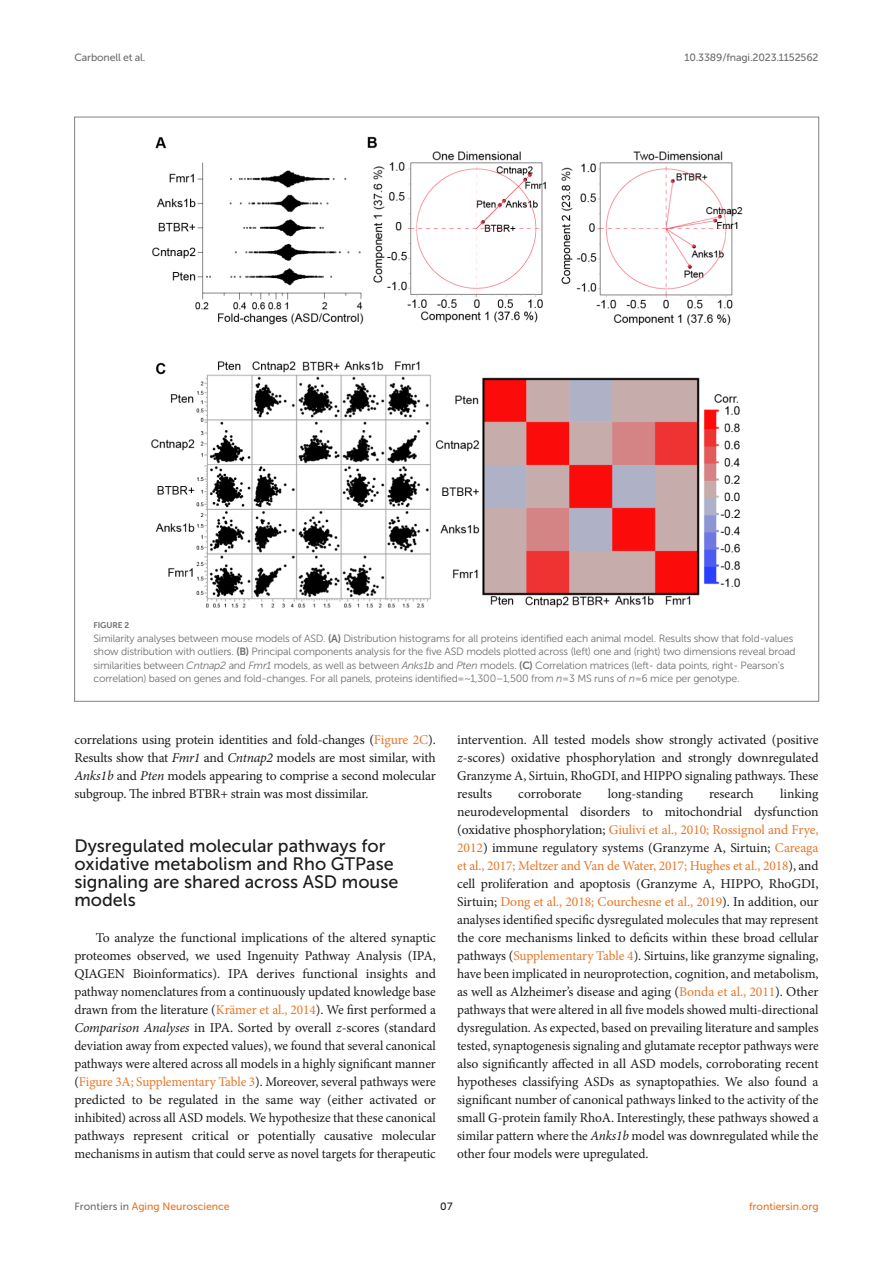
<style>
.page{position:relative;width:893px;height:1263px;background:#fff}
.page>*{position:absolute;margin:0;border:0;box-sizing:border-box;transform-origin:0 0}
.HEAD_2{font:18px/18px "Museo Sans 500";color:#1b1c1b}
.TEXT_FLUSH{font:13.5px/18px "Minion Pro";letter-spacing:-.01em;color:#1b1c1b;text-align:justify}
.FIG_LEG{font:10.5px/13.5px "Museo Sans 300";letter-spacing:-.02em;color:#706f70}
.t1{font:10.5px "Museo Sans 500";color:#e87626}
.t2{font:10.5px "Museo Sans 500";letter-spacing:-.015em;color:#706f70}
.t3{font:10.5px "Museo Sans 500";color:#1b1c1b}
.FIG_HD{font:8.25px "Museo Sans 700";letter-spacing:-.01em;color:#706f70}
.s1{font-family:"Museo Sans 700"}
.s2{font-style:italic}
.s3{color:#e87626}
.s4{color:#706f70}
</style>
<div class="page">
<img style="left:151px;top:136px;width:592px;height:472px">
<p class="t2" style="left:74px;top:51px;width:73px">Carbonell et al.</p>
<p class="t2" style="left:684px;top:51px;width:135px">10.3389/fnagi.2023.1152562</p>
<p class="FIG_HD" style="left:94px;top:621px;width:37px">FIGURE 2</p>
<p class="FIG_LEG" style="left:94px;top:631px;width:704px">Similarity analyses between mouse models of ASD. <span class="s1">(A)</span> Distribution histograms for all proteins identified each animal model. Results show that fold-values show distribution with outliers. <span class="s1">(B)</span> Principal components analysis for the five ASD models plotted across (left) one and (right) two dimensions reveal broad similarities between <span class="s2">Cntnap2</span> and <span class="s2">Fmr1</span> models, as well as between <span class="s2">Anks1b</span> and <span class="s2">Pten</span> models. <span class="s1">(C)</span> Correlation matrices (left- data points, right- Pearson’s correlation) based on genes and fold-changes. For all panels, proteins identified = ~1,300–1,500 from <span class="s2">n</span> = 3 MS runs of <span class="s2">n</span> = 6 mice per genotype.</p>
<p class="TEXT_FLUSH" style="left:74px;top:731px;width:363px">correlations using protein identities and fold-changes (<span class="s3">Figure 2C</span>).<br>Results show that <span class="s2">Fmr1</span> and <span class="s2">Cntnap2</span> models are most similar, with <span class="s2">Anks1b</span> and <span class="s2">Pten</span> models appearing to comprise a second molecular subgroup. The inbred BTBR+ strain was most dissimilar.</p>
<p class="HEAD_2" style="left:74px;top:837px;width:325px">Dysregulated molecular pathways for oxidative metabolism and Rho GTPase signaling are shared across ASD mouse models</p>
<p class="TEXT_FLUSH" style="left:74px;top:929px;width:363px;text-indent:21px">To analyze the functional implications of the altered synaptic proteomes observed, we used Ingenuity Pathway Analysis (IPA, QIAGEN Bioinformatics). IPA derives functional insights and pathway nomenclatures from a continuously updated knowledge base drawn from the literature (<span class="s3">Krämer et al., 2014</span>). We first performed a <span class="s2">Comparison Analyses</span> in IPA. Sorted by overall <span class="s2">z</span>-scores (standard deviation away from expected values), we found that several canonical pathways were altered across all models in a highly significant manner (<span class="s3">Figure 3A; Supplementary Table 3</span>). Moreover, several pathways were predicted to be regulated in the same way (either activated or inhibited) across all ASD models. We hypothesize that these canonical pathways represent critical or potentially causative molecular mechanisms in autism that could serve as novel targets for therapeutic</p>
<p class="TEXT_FLUSH" style="left:457px;top:731px;width:363px">intervention. All tested models show strongly activated (positive <span class="s2">z</span>-scores) oxidative phosphorylation and strongly downregulated Granzyme A, Sirtuin, RhoGDI, and HIPPO signaling pathways. These results</p>
<p class="TEXT_FLUSH" style="left:457px;top:785px;width:363px;text-indent:323px">linking neurodevelopmental disorders to mitochondrial dysfunction (oxidative phosphorylation; <span class="s3">Giulivi et al., 2010; Rossignol and Frye, 2012</span>) immune regulatory systems (Granzyme A, Sirtuin; <span class="s3">Careaga et al., 2017; Meltzer and Van de Water, 2017; Hughes et al., 2018</span>), and cell proliferation and apoptosis (Granzyme A, HIPPO, RhoGDI, Sirtuin; <span class="s3">Dong et al., 2018; Courchesne et al., 2019</span>). In addition, our analyses identified specific dysregulated molecules that may represent the core mechanisms linked to deficits within these broad cellular pathways (<span class="s3">Supplementary Table 4</span>). Sirtuins, like granzyme signaling, have been implicated in neuroprotection, cognition, and metabolism, as well as Alzheimer’s disease and aging (<span class="s3">Bonda et al., 2011</span>). Other pathways that were altered in all five models showed multi-directional dysregulation. As expected, based on prevailing literature and samples tested, synaptogenesis signaling and glutamate receptor pathways were also significantly affected in all ASD models, corroborating recent hypotheses classifying ASDs as synaptopathies. We also found a significant number of canonical pathways linked to the activity of the small G-protein family RhoA. Interestingly, these pathways showed a similar pattern where the <span class="s2">Anks1b</span> model was downregulated while the other four models were upregulated.</p>
<p class="TEXT_FLUSH" style="left:518px;top:785px;width:65px">corroborate</p>
<p class="TEXT_FLUSH" style="left:608px;top:785px;width:77px">long-standing</p>
<p class="TEXT_FLUSH" style="left:709px;top:785px;width:46px">research</p>
<p class="t1" style="left:74px;top:1200px;width:157px"><span class="s4">Frontiers in</span> Aging Neuroscience</p>
<p class="t3" style="left:440px;top:1200px;width:14px">07</p>
<p class="t1" style="left:749px;top:1200px;width:71px">frontiersin.org</p>
</div>
